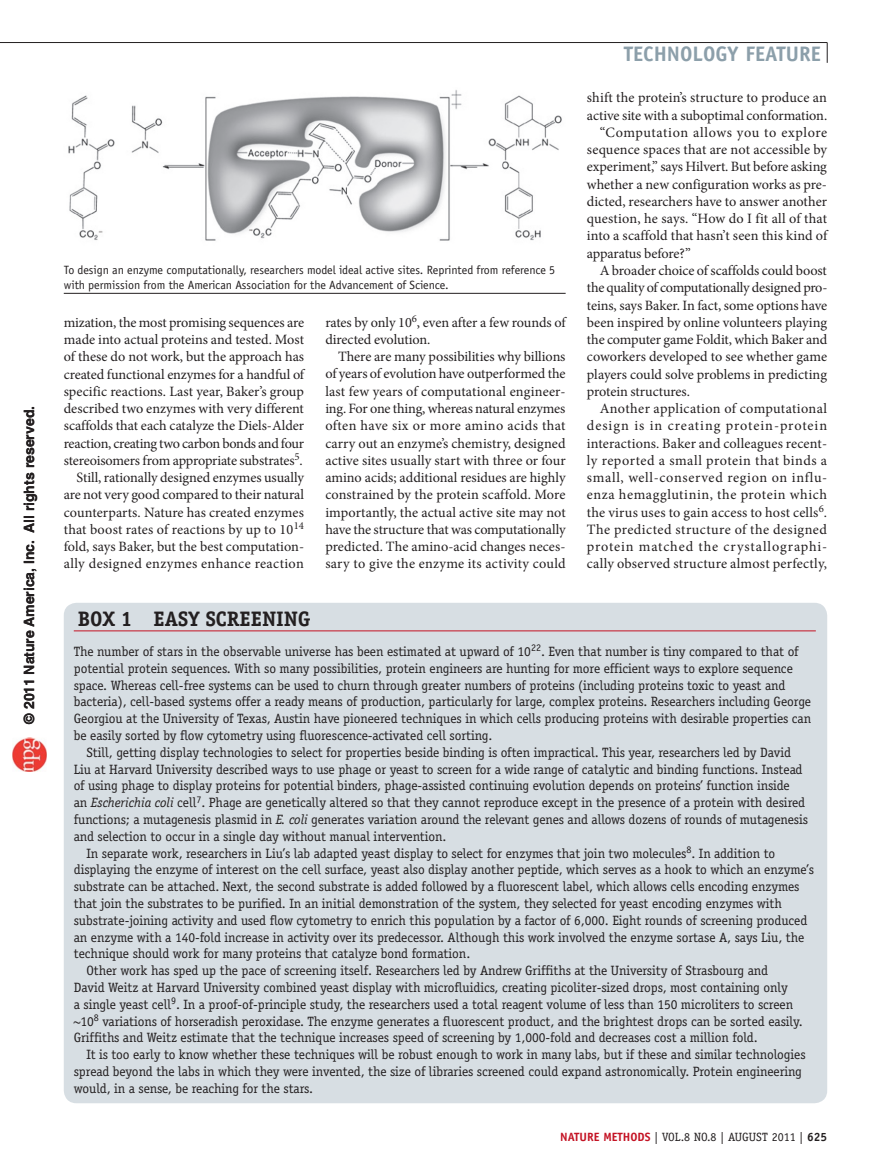
<style>
.page{position:relative;width:891px;height:1175px;background:#fff}
.page>*{position:absolute;margin:0;border:0;box-sizing:border-box;transform-origin:0 0}
.t1{font:700 21px "Officina Sans Std";color:#8c9faa}
.t2{font:700 21px "Officina Serif Std";color:#231f20}
.t3{font:14.25px/17.2px "Minion Pro";color:#231f20}
.t4{font:14.25px "Minion Pro";letter-spacing:.04em;color:#231f20}
.t5{font:14.25px "Minion Pro";letter-spacing:.045em;color:#231f20}
.t6{font:14.25px "Minion Pro";letter-spacing:.03em;color:#231f20}
.t7{font:14.25px "Minion Pro";letter-spacing:.025em;color:#231f20}
.t8{font:14.25px "Minion Pro";letter-spacing:.065em;color:#231f20}
.t9{font:14.25px "Minion Pro";letter-spacing:.035em;color:#231f20}
.t10{font:14.25px "Minion Pro";letter-spacing:.06em;color:#231f20}
.t11{font:700 14.1px "Helvetica LT Std";color:#231f20}
.t12{font:13.5px "Officina Serif Std";letter-spacing:-.005em;color:#231f20}
.t13{font:12px/15px "Officina Sans Std";color:#231f20}
.t14{font:12px "Officina Serif Std";color:#231f20}
.s1{font-style:inherit}
.s2{font-style:italic}
.s3{font-family:"Officina Sans Std";font-weight:700;color:#c41324}
.s4{font-family:"Officina Sans Std";font-weight:700}
</style>
<div class="page">
<hr style="left:0;top:42px;width:827px;height:1px;background:#231f20">
<svg style="left:827px;top:43px;width:1px;height:20px"></svg>
<img style="left:68px;top:90px;width:494px;height:151px">
<hr style="left:64px;top:293px;width:502px;height:1px;background:#231f20">
<div style="left:64px;top:603px;width:763px;height:500px;background:#d7dee3;border-radius:13px"></div>
<hr style="left:74px;top:630px;width:742px;height:1px;background:#c41324">
<img style="left:12px;top:738px;width:34px;height:34px">
<p class="t11" style="left:21px;top:723px;width:319px;rotate:-90deg">© 201<span class="s1">1</span> Nature America, Inc. All rights reserved.</p>
<p class="t13" style="left:64px;top:262px;width:493px">To design an enzyme computationally, researchers model ideal active sites. Reprinted from reference 5 with permission from the American Association for the Advancement of Science.</p>
<p class="t3" style="left:64px;top:314px;width:242px;text-align:right">mization, the most promising sequences are made into actual proteins and tested. Most of these do not work, but the approach has created functional enzymes for a handful of specific reactions. Last year, Baker’s group described two enzymes with very different scaffolds that each catalyze the Diels-Alder reaction, creating two carbon bonds and four stereoisomers from appropriate substrates<sup>5</sup>.<br>Still, rationally designed enzymes usually are not very good compared to their natural counterparts. Nature has created enzymes that boost rates of reactions by up to 10<sup>14 </sup>fold, says Baker, but the best computation&shy;ally designed enzymes enhance reaction</p>
<p class="t3" style="left:325px;top:313px;width:242px">rates by only 10<sup>6</sup>, even after a few rounds of directed evolution.</p>
<p class="t3" style="left:325px;top:348px;width:242px;text-align:justify;text-indent:13px">There are many possibilities why billions of years of evolution have outperformed the last few years of computational engineer&shy;ing. For one thing, whereas natural enzymes often have six or more amino acids that carry out an enzyme’s chemistry, designed active sites usually start with three or four amino acids; additional residues are highly constrained by the protein scaffold. More importantly, the actual active site may not have the structure that was computationally predicted. The amino-acid changes neces&shy;sary to give the enzyme its activity could</p>
<h1 class="t1" style="left:624px;top:41px;width:199px">TECHNOLOGY FEATURE</h1>
<p class="t3" style="left:587px;top:89px;width:242px">shift the protein’s structure to produce an</p>
<p class="t3" style="left:587px;top:106px;width:242px">active site with a suboptimal conformation.</p>
<p class="t4" style="left:600px;top:123px;width:229px">“Computation allows you to explore</p>
<p class="t3" style="left:587px;top:141px;width:242px">sequence spaces that are not accessible by</p>
<p class="t3" style="left:587px;top:158px;width:242px">experiment,” says Hilvert. But before asking</p>
<p class="t3" style="left:587px;top:175px;width:242px">whether a new configuration works as pre-</p>
<p class="t3" style="left:587px;top:193px;width:242px">dicted, researchers have to answer another</p>
<p class="t3" style="left:587px;top:210px;width:242px">question, he says. “How do I fit all of that</p>
<p class="t3" style="left:587px;top:227px;width:242px">into a scaffold that hasn’t seen this kind of</p>
<p class="t3" style="left:587px;top:244px;width:105px">apparatus before?”</p>
<p class="t3" style="left:600px;top:262px;width:229px">A broader choice of scaffolds could boost</p>
<p class="t3" style="left:587px;top:279px;width:242px">the quality of computationally designed pro-</p>
<p class="t3" style="left:587px;top:296px;width:242px">teins, says Baker. In fact, some options have</p>
<p class="t3" style="left:587px;top:314px;width:242px">been inspired by online volunteers playing</p>
<p class="t3" style="left:587px;top:331px;width:242px">the computer game Foldit, which Baker and</p>
<p class="t3" style="left:587px;top:348px;width:242px">coworkers developed to see whether game</p>
<p class="t3" style="left:587px;top:365px;width:242px">players could solve problems in predicting</p>
<p class="t3" style="left:587px;top:383px;width:105px">protein structures.</p>
<p class="t7" style="left:600px;top:399px;width:229px">Another application of computational</p>
<p class="t8" style="left:587px;top:416px;width:242px">design is in creating protein-protein</p>
<p class="t3" style="left:587px;top:434px;width:242px">interactions. Baker and colleagues recent-</p>
<p class="t9" style="left:587px;top:451px;width:242px">ly reported a small protein that binds a</p>
<p class="t5" style="left:587px;top:468px;width:242px">small, well-conserved region on influ-</p>
<p class="t4" style="left:587px;top:485px;width:242px">enza hemagglutinin, the protein which</p>
<p class="t3" style="left:587px;top:503px;width:242px">the virus uses to gain access to host cells<sup>6</sup>.</p>
<p class="t6" style="left:587px;top:519px;width:242px">The predicted structure of the designed</p>
<p class="t10" style="left:587px;top:537px;width:242px">protein matched the crystallographi-</p>
<p class="t3" style="left:587px;top:555px;width:242px">cally observed structure almost perfectly,</p>
<h1 class="t2" style="left:78px;top:606px;width:234px">BOX 1 EASY SCREENING</h1>
<p class="t12" style="left:74px;top:643px;width:726px">The number of stars in the observable universe has been estimated at upward of 10<sup>22</sup>. Even that number is tiny compared to that of</p>
<p class="t12" style="left:74px;top:660px;width:721px">potential protein sequences. With so many possibilities, protein engineers are hunting for more efficient ways to explore sequence</p>
<p class="t12" style="left:74px;top:677px;width:713px">space. Whereas cell-free systems can be used to churn through greater numbers of proteins (including proteins toxic to yeast and</p>
<p class="t12" style="left:74px;top:694px;width:739px">bacteria), cell-based systems offer a ready means of production, particularly for large, complex proteins. Researchers including George</p>
<p class="t12" style="left:74px;top:710px;width:739px">Georgiou at the University of Texas, Austin have pioneered techniques in which cells producing proteins with desirable properties can</p>
<p class="t12" style="left:74px;top:727px;width:420px">be easily sorted by flow cytometry using fluorescence-activated cell sorting.</p>
<p class="t12" style="left:87px;top:744px;width:706px">Still, getting display technologies to select for properties beside binding is often impractical. This year, researchers led by David</p>
<p class="t12" style="left:74px;top:761px;width:730px">Liu at Harvard University described ways to use phage or yeast to screen for a wide range of catalytic and binding functions. Instead</p>
<p class="t12" style="left:74px;top:778px;width:718px">of using phage to display proteins for potential binders, phage-assisted continuing evolution depends on proteins’ function inside</p>
<p class="t12" style="left:74px;top:794px;width:733px">an <span class="s2">Escherichia coli</span> cell<sup>7</sup>. Phage are genetically altered so that they cannot reproduce except in the presence of a protein with desired</p>
<p class="t12" style="left:74px;top:811px;width:736px">functions; a mutagenesis plasmid in <span class="s2">E. coli</span> generates variation around the relevant genes and allows dozens of rounds of mutagenesis</p>
<p class="t12" style="left:74px;top:828px;width:374px">and selection to occur in a single day without manual intervention.</p>
<p class="t12" style="left:87px;top:845px;width:690px">In separate work, researchers in Liu’s lab adapted yeast display to select for enzymes that join two molecules<sup>8</sup>. In addition to</p>
<p class="t12" style="left:74px;top:862px;width:742px">displaying the enzyme of interest on the cell surface, yeast also display another peptide, which serves as a hook to which an enzyme’s</p>
<p class="t12" style="left:74px;top:878px;width:727px">substrate can be attached. Next, the second substrate is added followed by a fluorescent label, which allows cells encoding enzymes</p>
<p class="t12" style="left:74px;top:895px;width:710px">that join the substrates to be purified. In an initial demonstration of the system, they selected for yeast encoding enzymes with</p>
<p class="t12" style="left:74px;top:912px;width:735px">substrate-joining activity and used flow cytometry to enrich this population by a factor of 6,000. Eight rounds of screening produced</p>
<p class="t12" style="left:74px;top:929px;width:732px">an enzyme with a 140-fold increase in activity over its predecessor. Although this work involved the enzyme sortase A, says Liu, the</p>
<p class="t12" style="left:74px;top:946px;width:398px">technique should work for many proteins that catalyze bond formation.</p>
<p class="t12" style="left:87px;top:962px;width:683px">Other work has sped up the pace of screening itself. Researchers led by Andrew Griffiths at the University of Strasbourg and</p>
<p class="t12" style="left:74px;top:979px;width:716px">David Weitz at Harvard University combined yeast display with microfluidics, creating picoliter-sized drops, most containing only</p>
<p class="t12" style="left:74px;top:996px;width:721px">a single yeast cell<sup>9</sup>. In a proof-of-principle study, the researchers used a total reagent volume of less than 150 microliters to screen</p>
<p class="t12" style="left:74px;top:1013px;width:731px">~10<sup>8</sup> variations of horseradish peroxidase. The enzyme generates a fluorescent product, and the brightest drops can be sorted easily.</p>
<p class="t12" style="left:74px;top:1030px;width:685px">Griffiths and Weitz estimate that the technique increases speed of screening by 1,000-fold and decreases cost a million fold.</p>
<p class="t12" style="left:87px;top:1046px;width:721px">It is too early to know whether these techniques will be robust enough to work in many labs, but if these and similar technologies</p>
<p class="t12" style="left:74px;top:1063px;width:730px">spread beyond the labs in which they were invented, the size of libraries screened could expand astronomically. Protein engineering</p>
<p class="t12" style="left:74px;top:1080px;width:241px">would, in a sense, be reaching for the stars.</p>
<p class="t14" style="left:560px;top:1130px;width:269px"><span class="s3">NATURE METHODS</span> | VOL.8 NO.8 | AUGUST 2011 | <span class="s4">625</span></p>
</div>
